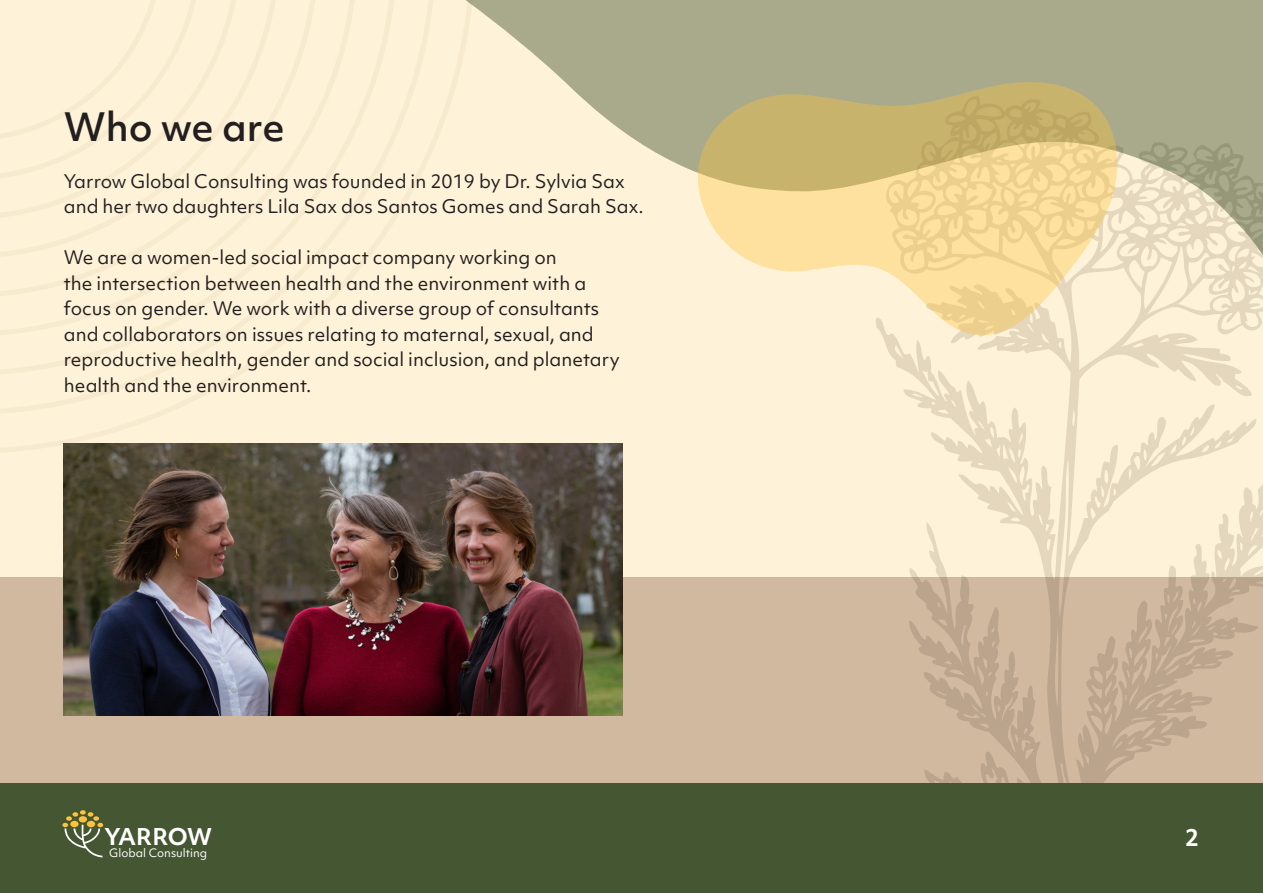
<style>
.page{position:relative;width:1263px;height:893px;background:#fef3d8}
.page>*{position:absolute;margin:0;border:0;box-sizing:border-box;transform-origin:0 0}
.A_Head{font:500 37.5px "Objektiv Mk 1";color:#231f20}
.Body_Copy{font:700 22.5px "Objektiv Mk 1";color:#fff}
.t1{font:700 22.2px "Objektiv Mk 1";letter-spacing:-.035em;color:#fff}
.Body_Copy-2{font:18px/25.5px "Objektiv Mk 1";color:#231f20}
.t2{font:11.1px "Objektiv Mk 1";color:#fff}
</style>
<div class="page">
<div style="left:0;top:577px;width:1263px;height:316px;background:#d0b99f"></div>
<svg style="left:465px;top:0;width:798px;height:173px;fill:#a9aa8b"></svg>
<svg style="left:876px;top:96px;width:387px;height:688px"></svg>
<svg style="left:698px;top:82px;width:419px;height:253px"></svg>
<div style="left:0;top:784px;width:1263px;height:109px;background:#455632"></div>
<img style="left:64px;top:443px;width:559px;height:272px">
<svg style="left:62px;top:810px;width:41px;height:47px"></svg>
<p class="A_Head" style="left:64px;top:101px;width:222px">Who we are</p>
<p class="Body_Copy-2" style="left:64px;top:168px;width:581px">Yarrow Global Consulting was founded in 2019 by Dr. Sylvia Sax and her two daughters Lila Sax dos Santos Gomes and Sarah Sax.</p>
<p class="Body_Copy-2" style="left:64px;top:245px;width:557px">We are a women-led social impact company working on<br>the intersection between health and the environment with a focus on gender. We work with a diverse group of consultants and collaborators on issues relating to maternal, sexual, and reproductive health, gender and social inclusion, and planetary health and the environment.</p>
<p class="t1" style="left:104px;top:821px;width:109px">YARROW</p>
<p class="t2" style="left:109px;top:846px;width:100px">Global Consulting</p>
<p class="Body_Copy" style="left:1185px;top:822px;width:15px">2</p>
</div>
